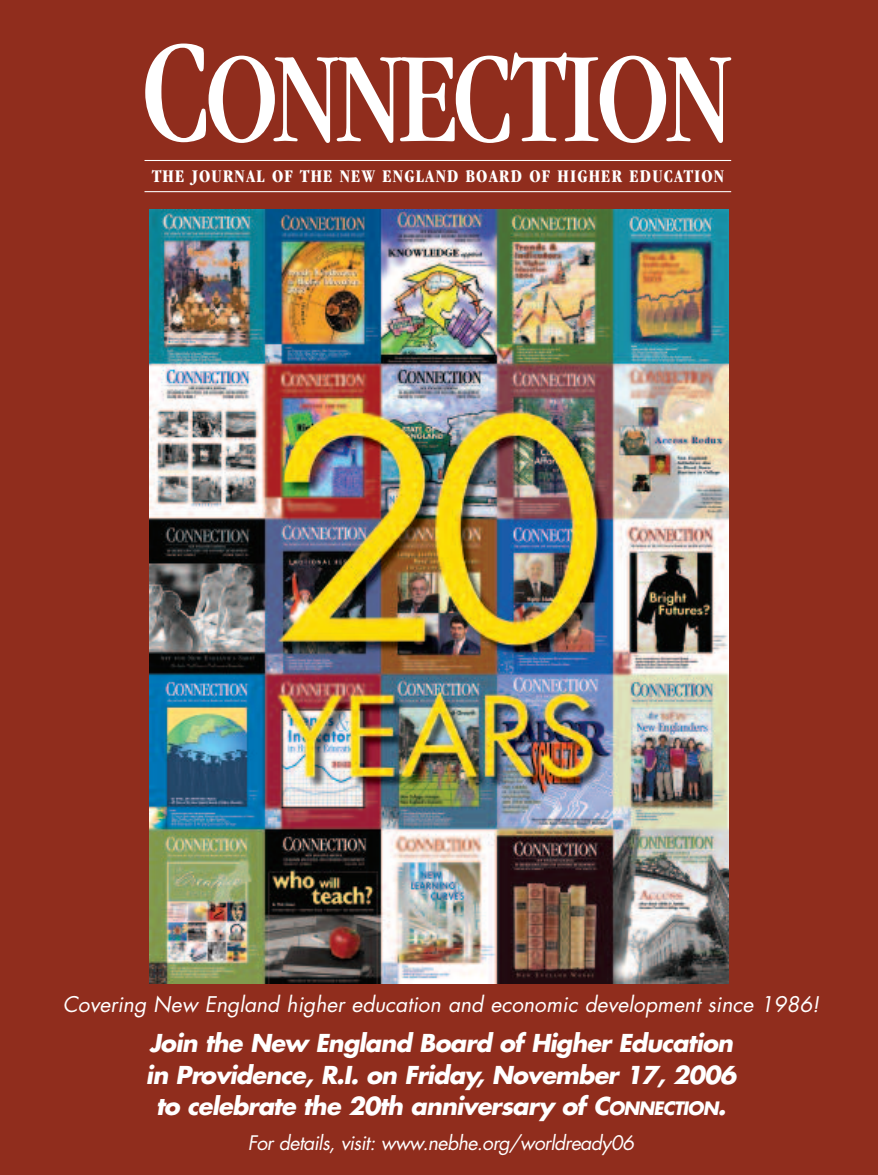
<style>
.page{position:relative;width:878px;height:1175px;background:#fff}
.page>*{position:absolute;margin:0;border:0;box-sizing:border-box;transform-origin:0 0}
.t1{font:condensed 132.6px "Garamond";letter-spacing:-.03em;color:#fff}
.t2{font:italic 700 24px/31.5px "Futura";letter-spacing:-.035em;color:#fff;text-align:center}
.t3{font:italic 21px "Futura";color:#fff}
.t4{font:italic 19.5px "Futura";letter-spacing:-.03em;color:#fff}
.t5{font:700 condensed 18.45px "Garamond";letter-spacing:.065em;color:#fff}
.s1{font-size:150px}
.s2{font-size:18px}
</style>
<div class="page">
<div style="left:0;top:0;width:878px;height:1174px;background:#902d1d"></div>
<hr style="left:144px;top:160px;width:587px;height:1px;background:#fff">
<hr style="left:144px;top:191px;width:587px;height:1px;background:#fff">
<img style="left:150px;top:209px;width:578px;height:774px">
<h1 class="t1" style="left:142px;top:48px;width:591px"><span class="s1">C</span>ONNECTION</h1>
<p class="t5" style="left:152px;top:169px;width:573px">THE JOURNAL OF THE NEW ENGLAND BOARD OF HIGHER EDUCATION</p>
<p class="t3" style="left:63px;top:994px;width:758px">Covering New England higher education and economic development since 1986!</p>
<p class="t2" style="left:146px;top:1029px;width:592px">Join the New England Board of Higher Education in Providence, R.I. on Friday, November 17, 2006 to celebrate the 20th anniversary of C<span class="s2">ONNECTION</span>.</p>
<p class="t4" style="left:248px;top:1133px;width:388px">For details, visit: www.nebhe.org/worldready06</p>
</div>
